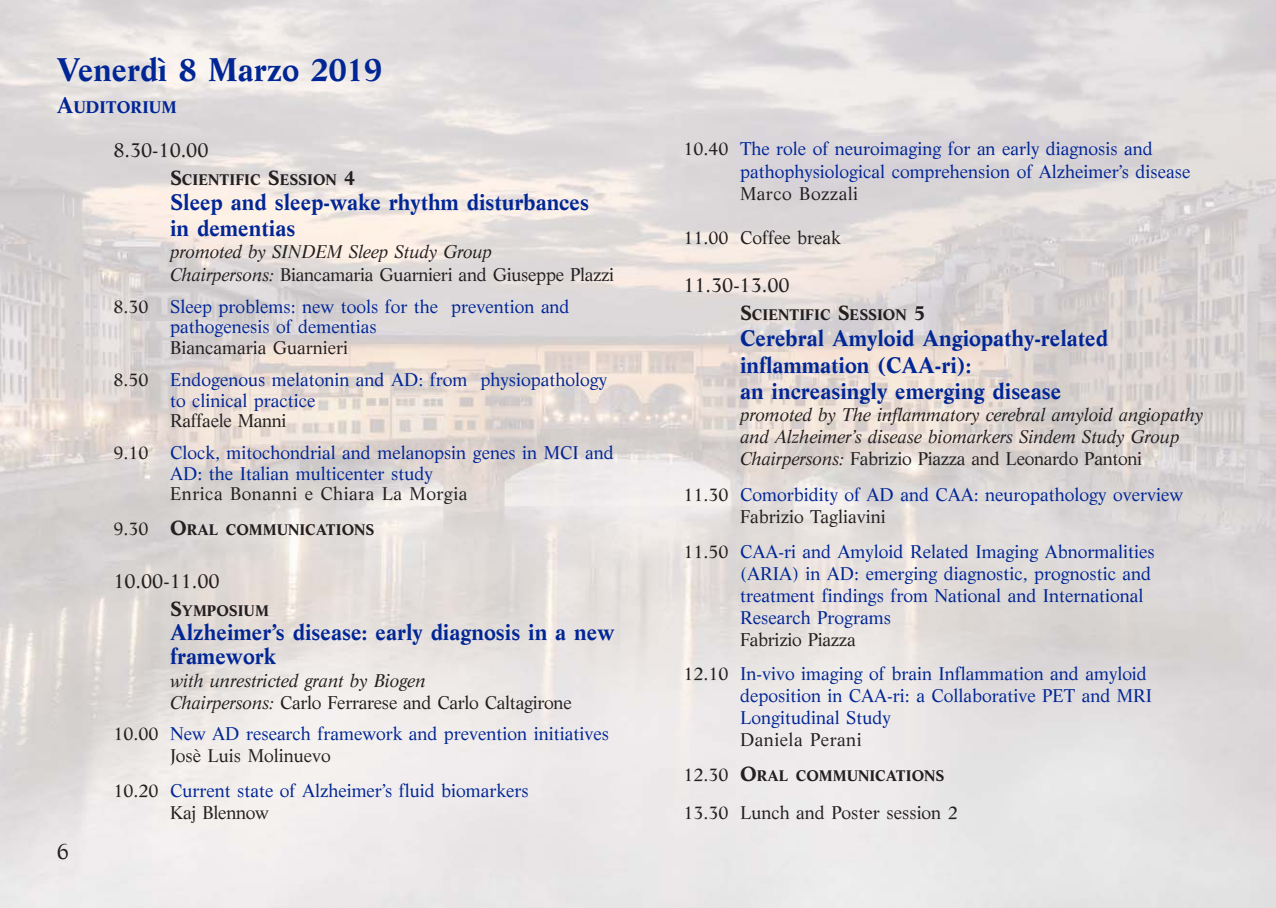
<style>
.page{position:relative;width:1276px;height:908px;background:#fff}
.page>*{position:absolute;margin:0;border:0;box-sizing:border-box;transform-origin:0 0}
.t1{font:700 32px "Life";color:#002595}
.t2{font:700 22px/26px "Life";color:#002595}
.t3{font:22px "Life";color:#231f20}
.t4{font:20px "Life";color:#231f20}
.t5{font:18px/22px "Life";color:#002595}
.t6{font:italic 18px/22.2px "Life";letter-spacing:-.015em;color:#231f20}
.t7{font:18px "Life";letter-spacing:.025em;color:#231f20}
.t8{font:18px "Life";color:#231f20}
.t9{font:700 16.4px "Life";color:#002595}
.t10{font:700 15px "Life";color:#231f20}
.s1{font-size:22px}
.s2{font-size:20px}
.s3{font-style:normal}
.s4{color:#231f20}
.s5{font-weight:400;font-size:18px}
</style>
<div class="page">
<img style="left:0;top:0;width:1276px;height:907px">
<h1 class="t1" style="left:57px;top:57px;width:327px">Venerdì 8 Marzo 2019</h1>
<p class="t9" style="left:57px;top:100px;width:121px"><span class="s1">A</span>UDITORIUM</p>
<p class="t4" style="left:113px;top:142px;width:97px">8.30-10.00</p>
<p class="t10" style="left:170px;top:174px;width:187px"><span class="s2">S</span>CIENTIFIC <span class="s2">S</span>ESSION <span class="s2">4</span></p>
<p class="t2" style="left:170px;top:190px;width:420px">Sleep and sleep-wake rhythm disturbances in dementias</p>
<p class="t6" style="left:170px;top:242px;width:446px">promoted by SINDEM Sleep Study Group<br>Chairpersons: <span class="s3">Biancamaria Guarnieri and Giuseppe Plazzi</span></p>
<p class="t5" style="left:170px;top:298px;width:401px;line-height:20.2px;text-indent:-57px"><span class="s4">8.30</span> Sleep problems: new tools for the prevention and pathogenesis of dementias</p>
<p class="t5" style="left:113px;top:332px;width:495px;line-height:32.6px;text-indent:57px"><span class="s4">Biancamaria Guarnieri<br>8.50</span> Endogenous melatonin and AD: from physiopathology</p>
<p class="t5" style="left:170px;top:390px;width:147px">to clinical practice</p>
<p class="t5" style="left:113px;top:405px;width:502px;line-height:32.6px;text-indent:57px"><span class="s4">Raffaele Manni<br>9.10</span> Clock, mitochondrial and melanopsin genes in MCI and</p>
<p class="t5" style="left:170px;top:464px;width:264px">AD: the Italian multicenter study</p>
<p class="t7" style="left:170px;top:486px;width:299px">Enrica Bonanni e Chiara La Morgia</p>
<p class="t10" style="left:113px;top:523px;width:262px"><span class="s5">9.30</span> <span class="s2">O</span>RAL COMMUNICATIONS</p>
<p class="t4" style="left:113px;top:572px;width:108px">10.00-11.00</p>
<p class="t10" style="left:170px;top:604px;width:100px"><span class="s2">S</span>YMPOSIUM</p>
<p class="t2" style="left:170px;top:622px;width:446px;line-height:24.2px">Alzheimer’s disease: early diagnosis in a new framework</p>
<p class="t6" style="left:170px;top:670px;width:403px">with unrestricted grant by Biogen<br>Chairpersons: <span class="s3">Carlo Ferrarese and Carlo Caltagirone</span></p>
<p class="t5" style="left:170px;top:723px;width:440px;text-indent:-57px"><span class="s4">10.00</span> New AD research framework and prevention initiatives<br><span class="s4">Josè Luis Molinuevo</span></p>
<p class="t5" style="left:170px;top:780px;width:360px;text-indent:-57px"><span class="s4">10.20</span> Current state of Alzheimer’s fluid biomarkers<br><span class="s4">Kaj Blennow</span></p>
<p class="t3" style="left:57px;top:842px;width:14px">6</p>
<p class="t5" style="left:740px;top:140px;width:452px;text-indent:-57px"><span class="s4">10.40</span> The role of neuroimaging for an early diagnosis and pathophysiological comprehension of Alzheimer’s disease</p>
<p class="t7" style="left:740px;top:186px;width:120px">Marco Bozzali</p>
<p class="t8" style="left:683px;top:230px;width:159px">11.00 Coffee break</p>
<p class="t4" style="left:683px;top:277px;width:108px">11.30-13.00</p>
<p class="t10" style="left:740px;top:309px;width:187px"><span class="s2">S</span>CIENTIFIC <span class="s2">S</span>ESSION <span class="s2">5</span></p>
<p class="t2" style="left:740px;top:327px;width:369px">Cerebral Amyloid Angiopathy-related inflammation (CAA-ri):<br>an increasingly emerging disease</p>
<p class="t6" style="left:740px;top:405px;width:465px">promoted by The inflammatory cerebral amyloid angiopathy and Alzheimer’s disease biomarkers Sindem Study Group<br>Chairpersons: <span class="s3">Fabrizio Piazza and Leonardo Pantoni</span></p>
<p class="t5" style="left:740px;top:485px;width:444px;text-indent:-57px"><span class="s4">11.30</span> Comorbidity of AD and CAA: neuropathology overview<br><span class="s4">Fabrizio Tagliavini</span></p>
<p class="t5" style="left:740px;top:541px;width:416px;text-indent:-57px"><span class="s4">11.50</span> CAA-ri and Amyloid Related Imaging Abnormalities (ARIA) in AD: emerging diagnostic, prognostic and treatment findings from National and International Research Programs</p>
<p class="t5" style="left:683px;top:623px;width:465px;line-height:34.2px;text-indent:57px"><span class="s4">Fabrizio Piazza<br>12.10</span> In-vivo imaging of brain Inflammation and amyloid</p>
<p class="t5" style="left:740px;top:686px;width:413px">deposition in CAA-ri: a Collaborative PET and MRI<br>Longitudinal Study</p>
<p class="t7" style="left:740px;top:732px;width:123px">Daniela Perani</p>
<p class="t10" style="left:683px;top:769px;width:262px"><span class="s5">12.30</span> <span class="s2">O</span>RAL COMMUNICATIONS</p>
<p class="t8" style="left:683px;top:804px;width:276px">13.30 Lunch and Poster session 2</p>
</div>
